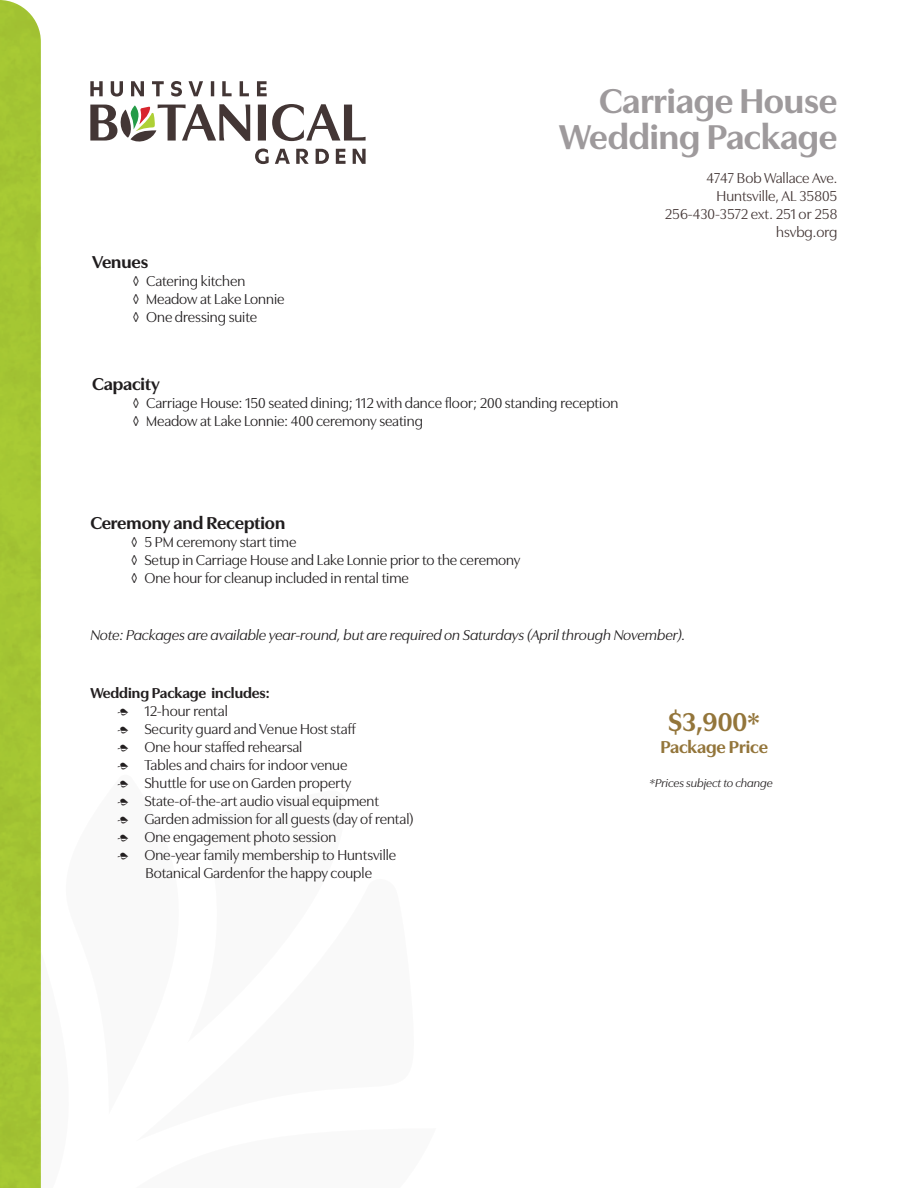
<style>
.page{position:relative;width:918px;height:1188px;background:#fff}
.page>*{position:absolute;margin:0;border:0;box-sizing:border-box;transform-origin:0 0}
.t1{font:700 36px/36px "Utile Display";letter-spacing:-.005em;color:#9e9a9c;text-align:right}
.t2{font:700 27px "Utile Display";color:#93753a}
.t3{font:700 18px "Utile Display";color:#201d1e}
.t4{font:700 18px "Utile Display";letter-spacing:-.01em;color:#93753a}
.t5{font:15px "Utile Display";color:#231f20}
.t6{font:15px/18px "Utile Display";color:#201d1e}
.t7{font:italic 15px "Utile Display";letter-spacing:-.005em;color:#201d1e}
.t8{font:15px/18px "Utile Display";color:#433635;text-align:right}
.t9{font:700 15px "Utile Display";color:#231f20}
.t10{font:italic 12px "Utile Display";color:#231f20}
.s1{font-family:"Minion Pro"}
</style>
<div class="page">
<svg style="left:90px;top:81px;width:177px;height:16px"></svg>
<svg style="left:90px;top:104px;width:276px;height:60px"></svg>
<div style="left:0;top:1px;width:41px;height:1187px;background:#a4c633"></div>
<h1 class="t1" style="left:559px;top:80px;width:280px">Carriage House<br>Wedding Package</h1>
<p class="t3" style="left:92px;top:248px;width:58px">Venues</p>
<p class="t6" style="left:133px;top:270px;width:153px">◊ Catering kitchen<br>◊ Meadow at Lake Lonnie ◊ One dressing suite</p>
<p class="t3" style="left:92px;top:370px;width:69px">Capacity</p>
<p class="t6" style="left:133px;top:393px;width:487px">◊ Carriage House: 150 seated dining; 112 with dance floor; 200 standing reception ◊ Meadow at Lake Lonnie: 400 ceremony seating</p>
<p class="t3" style="left:90px;top:508px;width:196px">Ceremony and Reception</p>
<p class="t6" style="left:131px;top:531px;width:391px">◊ 5 PM ceremony start time<br>◊ Setup in Carriage House and Lake Lonnie prior to the ceremony ◊ One hour for cleanup included in rental time</p>
<p class="t8" style="left:665px;top:168px;width:174px">4747 Bob Wallace Ave.<br>Huntsville, AL 35805<br>256-430-3572 ext. 251 or 258 hsvbg.org</p>
<p class="t7" style="left:90px;top:624px;width:596px">Note: Packages are available year-round, but are required on Saturdays (April through November).</p>
<p class="t9" style="left:90px;top:681px;width:181px">Wedding Package includes:</p>
<p class="t5" style="left:117px;top:700px;width:112px"><span class="s1">Ӽ</span> 12-hour rental</p>
<p class="t5" style="left:117px;top:718px;width:240px"><span class="s1">Ӽ</span> Security guard and Venue Host staff</p>
<p class="t5" style="left:117px;top:736px;width:187px"><span class="s1">Ӽ</span> One hour staffed rehearsal</p>
<p class="t5" style="left:117px;top:754px;width:232px"><span class="s1">Ӽ</span> Tables and chairs for indoor venue</p>
<p class="t5" style="left:117px;top:772px;width:236px"><span class="s1">Ӽ</span> Shuttle for use on Garden property</p>
<p class="t5" style="left:117px;top:790px;width:263px"><span class="s1">Ӽ</span> State-of-the-art audio visual equipment</p>
<p class="t5" style="left:117px;top:808px;width:298px"><span class="s1">Ӽ</span> Garden admission for all guests (day of rental)</p>
<p class="t5" style="left:117px;top:826px;width:221px"><span class="s1">Ӽ</span> One engagement photo session</p>
<p class="t5" style="left:117px;top:844px;width:280px"><span class="s1">Ӽ</span> One-year family membership to Huntsville</p>
<p class="t5" style="left:145px;top:862px;width:228px">Botanical Gardenfor the happy couple</p>
<h2 class="t2" style="left:668px;top:701px;width:93px">$3,900*</h2>
<p class="t4" style="left:660px;top:733px;width:109px">Package Price</p>
<p class="t10" style="left:649px;top:774px;width:125px">*Prices subject to change</p>
</div>
